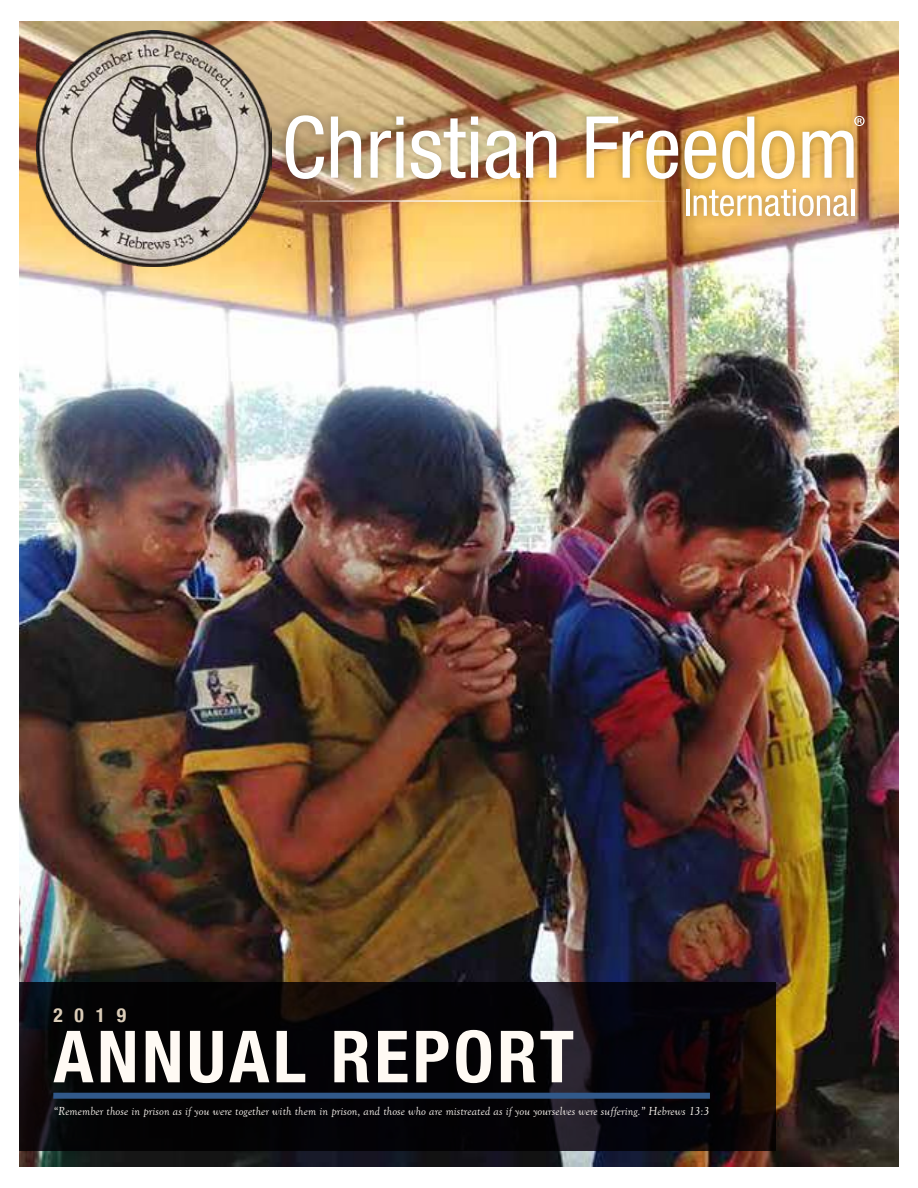
<style>
.page{position:relative;width:918px;height:1188px;background:#fff}
.page>*{position:absolute;margin:0;border:0;box-sizing:border-box;transform-origin:0 0}
.t1{font:700 condensed 72px "Helvetica Neue";letter-spacing:.05em;color:#fffaf4}
.t2{font:700 condensed 19.5px "Helvetica Neue";color:#dbcdb9}
.t3{font:italic 12px "Goudy Old Style T";letter-spacing:.01em;color:#fffaf4}
</style>
<div class="page">
<img style="left:20px;top:22px;width:878px;height:1144px">
<svg style="left:20px;top:982px;width:756px;height:168px;fill:#030306"></svg>
<div style="left:53px;top:1093px;width:657px;height:6px;background:#31598a"></div>
<img style="left:36px;top:31px;width:236px;height:235px">
<div style="left:276px;top:106px;width:598px;height:119px;background:#1e1d18;opacity:.35"></div>
<svg style="left:282px;top:200px;width:395px;height:2px"></svg>
<svg style="left:286px;top:115px;width:38px;height:64px"></svg>
<svg style="left:331px;top:117px;width:30px;height:61px"></svg>
<svg style="left:371px;top:117px;width:33px;height:61px"></svg>
<svg style="left:411px;top:117px;width:67px;height:62px"></svg>
<svg style="left:486px;top:131px;width:34px;height:48px"></svg>
<svg style="left:526px;top:131px;width:30px;height:47px"></svg>
<img style="left:587px;top:117px;width:91px;height:62px">
<svg style="left:685px;top:131px;width:31px;height:48px"></svg>
<svg style="left:722px;top:117px;width:32px;height:62px"></svg>
<svg style="left:762px;top:131px;width:33px;height:48px"></svg>
<svg style="left:803px;top:116px;width:62px;height:62px"></svg>
<hr style="left:686px;top:189px;width:3px;height:27px;background:#fff">
<svg style="left:694px;top:189px;width:154px;height:27px"></svg>
<hr style="left:851px;top:189px;width:3px;height:27px;background:#fff">
<h2 class="t2" style="left:54px;top:999px;width:74px">2019</h2>
<h1 class="t1" style="left:54px;top:997px;width:522px">ANNUAL REPORT</h1>
<p class="t3" style="left:54px;top:1104px;width:657px">“Remember those in prison as if you were together with them in prison, and those who are mistreated as if you yourselves were suffering.” Hebrews 13:3</p>
</div>
